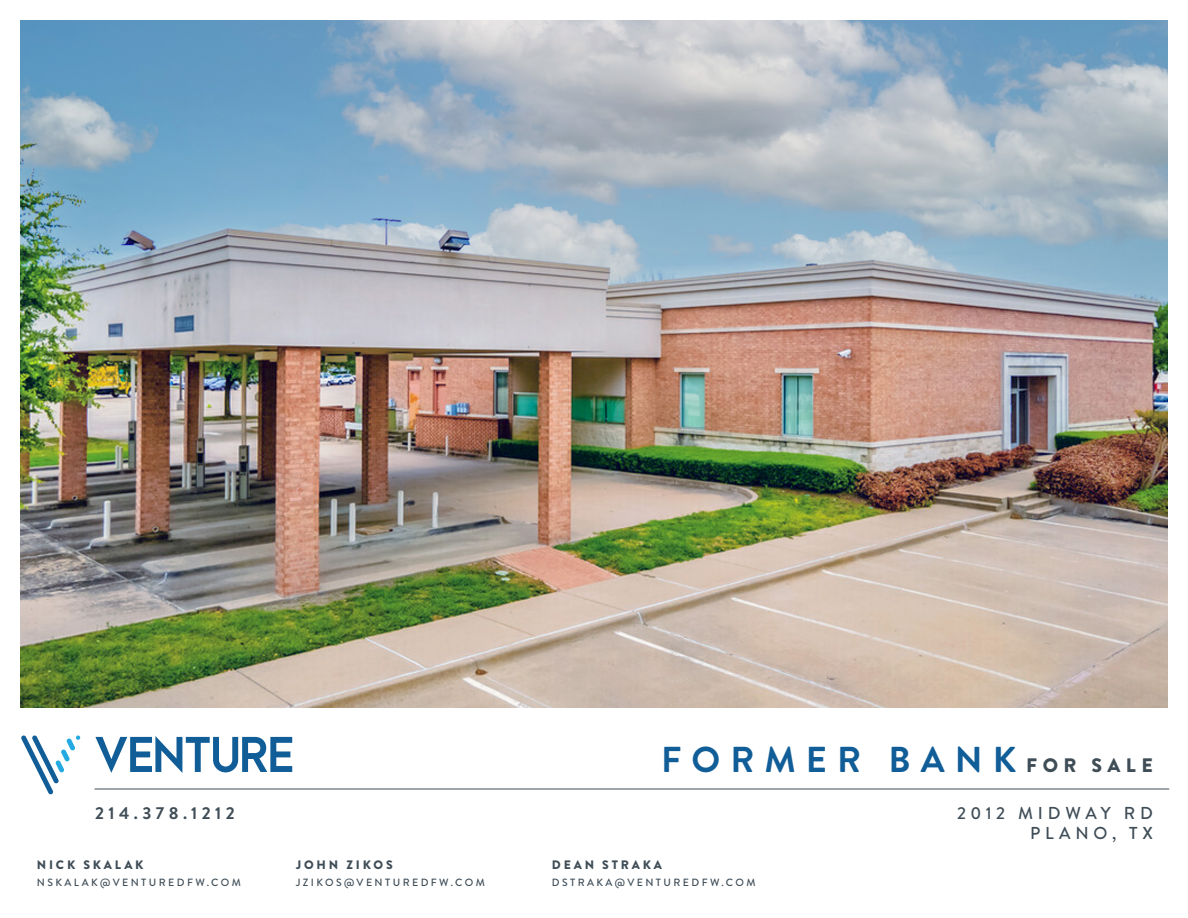
<style>
.page{position:relative;width:1188px;height:918px;background:#fff}
.page>*{position:absolute;margin:0;border:0;box-sizing:border-box;transform-origin:0 0}
.t1{font:700 36px "Brandon Grotesque";letter-spacing:.28em;color:#105d97}
.t2{font:500 17.25px/20.7px "Brandon Grotesque";letter-spacing:.28em;color:#3f4d57;text-align:right}
.t3{font:700 17.25px "Brandon Grotesque";letter-spacing:.26em;color:#3f4d57}
.t4{font:900 12.3px "Brandon Grotesque";letter-spacing:.23em;color:#3f4d57}
.t5{font:500 10.5px "Brandon Grotesque";letter-spacing:.23em;color:#3f4d57}
.s1{font-weight:900;font-size:19.5px;color:#3f4d57}
</style>
<div class="page">
<hr style="left:94px;top:789px;width:1075px;height:1px;background:#3f4d57">
<svg style="left:21px;top:736px;width:60px;height:59px"></svg>
<svg style="left:95px;top:736px;width:197px;height:37px"></svg>
<img style="left:21px;top:21px;width:1146px;height:686px">
<h2 class="t3" style="left:95px;top:801px;width:141px">214.378.1212</h2>
<p class="t4" style="left:37px;top:856px;width:108px">NICK SKALAK</p>
<p class="t5" style="left:37px;top:875px;width:206px">NSKALAK@VENTUREDFW.COM</p>
<p class="t4" style="left:296px;top:856px;width:98px">JOHN ZIKOS</p>
<p class="t5" style="left:296px;top:875px;width:190px">JZIKOS@VENTUREDFW.COM</p>
<h1 class="t1" style="left:661px;top:734px;width:493px">FORMER BANK <span class="s1">FOR SALE</span></h1>
<p class="t4" style="left:552px;top:856px;width:112px">DEAN STRAKA</p>
<p class="t5" style="left:552px;top:875px;width:205px">DSTRAKA@VENTUREDFW.COM</p>
<h2 class="t2" style="left:957px;top:803px;width:197px">2012 MIDWAY RD<br>PLANO, TX</h2>
</div>
